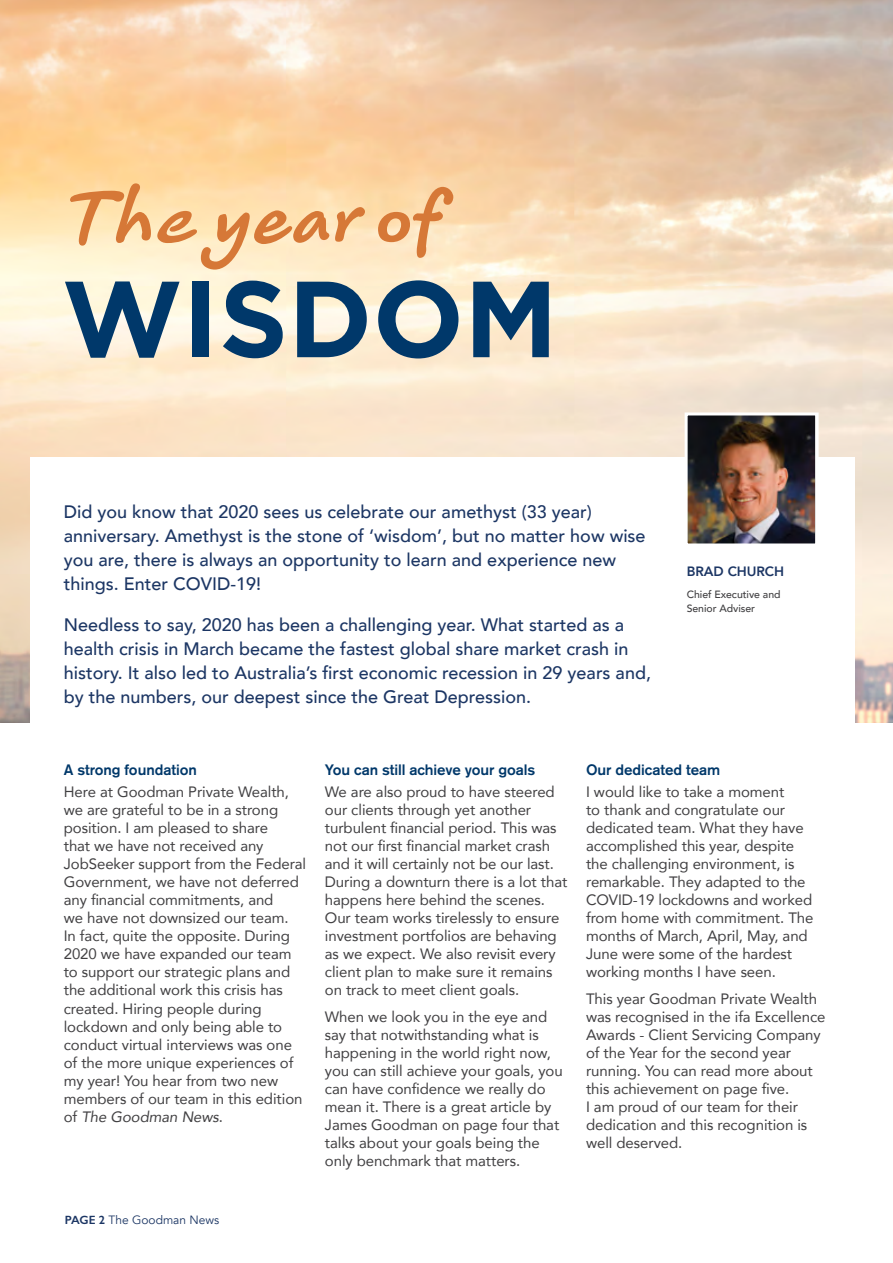
<style>
.page{position:relative;width:893px;height:1263px;background:#fff}
.page>*{position:absolute;margin:0;border:0;box-sizing:border-box;transform-origin:0 0}
.t1{font:700 107.85px "Gotham";color:#00386a}
.t2{font:italic 700 82.65px "Koorkin Pro";color:#d67837}
.t3{font:500 18px/24px "Avenir";color:#1c3664}
.t4{font:15px/18px "Avenir";letter-spacing:-.005em;color:#414042}
.t5{font:500 15px "Akzidenz Grotesk BE";letter-spacing:-.005em;color:#00386a}
.t6{font:800 13.5px "Avenir";letter-spacing:-.005em;color:#1c3664}
.t7{font:12px "Avenir";color:#1c3664}
.t8{font:500 10.5px/13.5px "Avenir";letter-spacing:-.005em;color:#414042}
.s1{font-style:italic}
.s2{font-family:"Gill Sans";font-weight:600}
</style>
<div class="page">
<img style="left:683px;top:411px;width:137px;height:133px">
<h2 class="t2" style="left:64px;top:161px;width:377px">The year of</h2>
<h1 class="t1" style="left:62px;top:257px;width:498px">WISDOM</h1>
<p class="t3" style="left:64px;top:498px;width:583px">Did you know that 2020 sees us celebrate our amethyst (33 year) anniversary. Amethyst is the stone of ‘wisdom’, but no matter how wise you are, there is always an opportunity to learn and experience new things. Enter COVID-19!</p>
<p class="t3" style="left:64px;top:611px;width:589px">Needless to say, 2020 has been a challenging year. What started as a health crisis in March became the fastest global share market crash in history. It also led to Australia’s first economic recession in 29 years and, by the numbers, our deepest since the Great Depression.</p>
<p class="t6" style="left:687px;top:561px;width:99px">BRAD CHURCH</p>
<p class="t8" style="left:687px;top:587px;width:95px">Chief Executive and<br>Senior Adviser</p>
<p class="t5" style="left:64px;top:761px;width:135px">A strong foundation</p>
<p class="t4" style="left:64px;top:783px;width:244px">Here at Goodman Private Wealth, we are grateful to be in a strong position. I am pleased to share<br>that we have not received any<br>JobSeeker support from the Federal<br>Government, we have not deferred any financial commitments, and<br>we have not downsized our team.<br>In fact, quite the opposite. During<br>2020 we have expanded our team to support our strategic plans and the additional work this crisis has created. Hiring people during lockdown and only being able to conduct virtual interviews was one of the more unique experiences of my year! You hear from two new members of our team in this edition of <span class="s1">The Goodman News</span>.</p>
<p class="t7" style="left:65px;top:1213px;width:156px"><span class="s2">PAGE 2</span> The Goodman News</p>
<p class="t5" style="left:325px;top:761px;width:212px">You can still achieve your goals</p>
<p class="t4" style="left:325px;top:783px;width:244px">We are also proud to have steered our clients through yet another turbulent financial period. This was not our first financial market crash and it will certainly not be our last.<br>During a downturn there is a lot that happens here behind the scenes.<br>Our team works tirelessly to ensure investment portfolios are behaving as we expect. We also revisit every client plan to make sure it remains on track to meet client goals.</p>
<p class="t4" style="left:325px;top:1007px;width:239px">When we look you in the eye and say that notwithstanding what is happening in the world right now, you can still achieve your goals, you can have confidence we really do mean it. There is a great article by<br>James Goodman on page four that talks about your goals being the only benchmark that matters.</p>
<p class="t5" style="left:586px;top:761px;width:136px">Our dedicated team</p>
<p class="t4" style="left:586px;top:783px;width:229px">I would like to take a moment<br>to thank and congratulate our dedicated team. What they have accomplished this year, despite the challenging environment, is remarkable. They adapted to the<br>COVID-19 lockdowns and worked from home with commitment. The months of March, April, May, and<br>June were some of the hardest working months I have seen.</p>
<p class="t4" style="left:586px;top:989px;width:241px">This year Goodman Private Wealth was recognised in the ifa Excellence<br>Awards - Client Servicing Company of the Year for the second year running. You can read more about this achievement on page five.<br>I am proud of our team for their dedication and this recognition is well deserved.</p>
</div>
